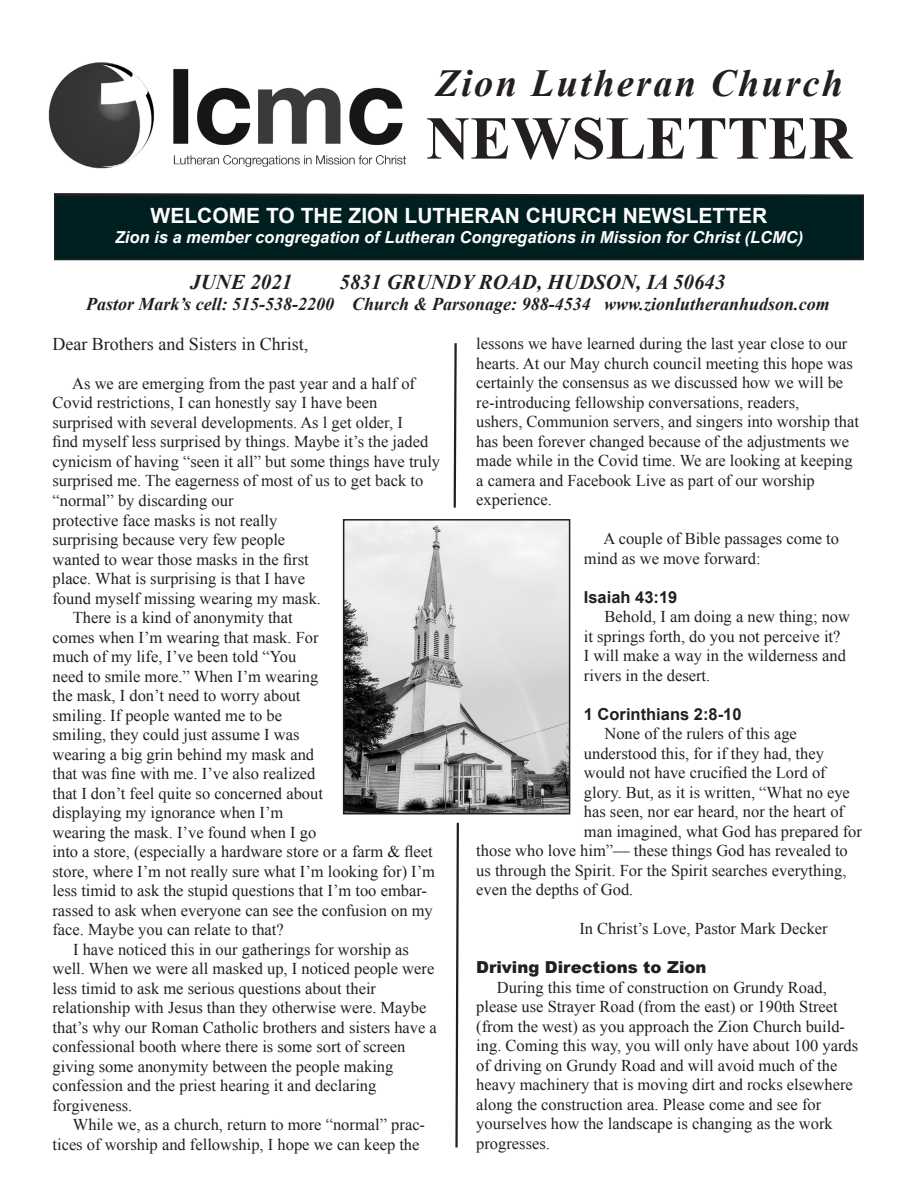
<style>
.page{position:relative;width:918px;height:1188px;background:#fff}
.page>*{position:absolute;margin:0;border:0;box-sizing:border-box;transform-origin:0 0}
.t1{font:700 60.9px "Times New Roman";color:#231f20}
.t2{font:italic 700 38.25px "Times New Roman";letter-spacing:.06em;color:#231f20}
.t3{font:700 21px "Arial";color:#fffeff}
.t4{font:italic 700 21px "Times New Roman";color:#231f20}
.t5{font:italic 700 18px "Times New Roman";color:#231f20}
.t6{font:18px "Times New Roman";color:#231f20}
.t7{font:16.5px/19.5px "Times New Roman";color:#231f20}
.t8{font:italic 700 16.5px "Arial";color:#fffeff}
.t9{font:700 16.5px "Arial";color:#231f20}
.t10{font:900 16.5px "Arial";color:#231f20}
</style>
<div class="page">
<svg style="left:54px;top:193px;width:810px;height:2px"></svg>
<div style="left:55px;top:195px;width:808px;height:65px;background:#001f20"></div>
<div style="left:54px;top:195px;width:810px;height:65px;border:2px solid #231f20"></div>
<img style="left:48px;top:62px;width:359px;height:107px">
<svg style="left:455px;top:822px;width:4px;height:326px"></svg>
<svg style="left:453px;top:343px;width:4px;height:165px"></svg>
<img style="left:346px;top:522px;width:221px;height:289px">
<div style="left:343px;top:519px;width:227px;height:295px;border:2px solid #231f20"></div>
<h2 class="t2" style="left:436px;top:56px;width:409px">Zion Lutheran Church</h2>
<h1 class="t1" style="left:426px;top:96px;width:428px">NEWSLETTER</h1>
<p class="t3" style="left:151px;top:202px;width:618px">WELCOME TO THE ZION LUTHERAN CHURCH NEWSLETTER</p>
<p class="t8" style="left:115px;top:227px;width:690px">Zion is a member congregation of Lutheran Congregations in Mission for Christ (LCMC)</p>
<p class="t4" style="left:190px;top:267px;width:104px">JUNE 2021</p>
<p class="t4" style="left:340px;top:267px;width:388px">5831 GRUNDY ROAD, HUDSON, IA 50643</p>
<p class="t5" style="left:86px;top:292px;width:745px">Pastor Mark’s cell: 515-538-2200 Church &amp; Parsonage: 988-4534 www.zionlutheranhudson.com</p>
<p class="t6" style="left:52px;top:332px;width:257px">Dear Brothers and Sisters in Christ,</p>
<p class="t7" style="left:72px;top:373px;width:344px">As we are emerging from the past year and a half of</p>
<p class="t7" style="left:52px;top:393px;width:326px">Covid restrictions, I can honestly say I have been</p>
<p class="t7" style="left:52px;top:412px;width:352px">surprised with several developments. As l get older, I</p>
<p class="t7" style="left:52px;top:432px;width:377px">find myself less surprised by things. Maybe it’s the jaded</p>
<p class="t7" style="left:52px;top:451px;width:389px">cynicism of having “seen it all” but some things have truly</p>
<p class="t7" style="left:52px;top:471px;width:372px">surprised me. The eagerness of most of us to get back to</p>
<p class="t7" style="left:52px;top:490px;width:183px">“normal” by discarding our</p>
<p class="t7" style="left:52px;top:510px;width:226px">protective face masks is not really</p>
<p class="t7" style="left:52px;top:529px;width:234px">surprising because very few people</p>
<p class="t7" style="left:52px;top:549px;width:258px">wanted to wear those masks in the first</p>
<p class="t7" style="left:52px;top:568px;width:254px">place. What is surprising is that I have</p>
<p class="t7" style="left:52px;top:588px;width:270px">found myself missing wearing my mask.</p>
<p class="t7" style="left:73px;top:607px;width:221px">There is a kind of anonymity that</p>
<p class="t7" style="left:52px;top:627px;width:268px">comes when I’m wearing that mask. For</p>
<p class="t7" style="left:52px;top:646px;width:245px">much of my life, I’ve been told “You</p>
<p class="t7" style="left:52px;top:666px;width:267px">need to smile more.” When I’m wearing</p>
<p class="t7" style="left:52px;top:686px;width:250px">the mask, I don’t need to worry about</p>
<p class="t7" style="left:52px;top:705px;width:231px">smiling. If people wanted me to be</p>
<p class="t7" style="left:52px;top:725px;width:249px">smiling, they could just assume I was</p>
<p class="t7" style="left:52px;top:744px;width:263px">wearing a big grin behind my mask and</p>
<p class="t7" style="left:52px;top:764px;width:265px">that was fine with me. I’ve also realized</p>
<p class="t7" style="left:52px;top:783px;width:272px">that I don’t feel quite so concerned about</p>
<p class="t7" style="left:52px;top:803px;width:232px">displaying my ignorance when I’m</p>
<p class="t7" style="left:52px;top:822px;width:265px">wearing the mask. I’ve found when I go</p>
<p class="t7" style="left:52px;top:842px;width:382px">into a store, (especially a hardware store or a farm &amp; fleet</p>
<p class="t7" style="left:52px;top:861px;width:384px">store, where I’m not really sure what I’m looking for) I’m</p>
<p class="t7" style="left:52px;top:881px;width:376px">less timid to ask the stupid questions that I’m too embar-</p>
<p class="t7" style="left:52px;top:900px;width:382px">rassed to ask when everyone can see the confusion on my</p>
<p class="t7" style="left:52px;top:920px;width:233px">face. Maybe you can relate to that?</p>
<p class="t7" style="left:73px;top:939px;width:337px">I have noticed this in our gatherings for worship as</p>
<p class="t7" style="left:52px;top:959px;width:383px">well. When we were all masked up, I noticed people were</p>
<p class="t7" style="left:52px;top:978px;width:325px">less timid to ask me serious questions about their</p>
<p class="t7" style="left:52px;top:998px;width:375px">relationship with Jesus than they otherwise were. Maybe</p>
<p class="t7" style="left:52px;top:1017px;width:386px">that’s why our Roman Catholic brothers and sisters have a</p>
<p class="t7" style="left:52px;top:1037px;width:354px">confessional booth where there is some sort of screen</p>
<p class="t7" style="left:52px;top:1056px;width:342px">giving some anonymity between the people making</p>
<p class="t7" style="left:52px;top:1076px;width:325px">confession and the priest hearing it and declaring</p>
<p class="t7" style="left:52px;top:1095px;width:81px">forgiveness.</p>
<p class="t7" style="left:73px;top:1115px;width:354px">While we, as a church, return to more “normal” prac-</p>
<p class="t7" style="left:52px;top:1134px;width:369px">tices of worship and fellowship, I hope we can keep the</p>
<p class="t7" style="left:476px;top:334px;width:384px">lessons we have learned during the last year close to our hearts. At our May church council meeting this hope was certainly the consensus as we discussed how we will be re-introducing fellowship conversations, readers,<br>ushers, Communion servers, and singers into worship that has been forever changed because of the adjustments we made while in the Covid time. We are looking at keeping a camera and Facebook Live as part of our worship experience.</p>
<p class="t7" style="left:584px;top:529px;width:257px;text-indent:20px">A couple of Bible passages come to mind as we move forward:</p>
<p class="t9" style="left:584px;top:586px;width:95px">Isaiah 43:19</p>
<p class="t7" style="left:584px;top:607px;width:268px;text-indent:21px">Behold, I am doing a new thing; now it springs forth, do you not perceive it?<br>I will make a way in the wilderness and rivers in the desert.</p>
<p class="t9" style="left:584px;top:703px;width:159px">1 Corinthians 2:8-10</p>
<p class="t7" style="left:604px;top:724px;width:194px">None of the rulers of this age</p>
<p class="t7" style="left:584px;top:743px;width:242px">understood this, for if they had, they</p>
<p class="t7" style="left:584px;top:763px;width:243px">would not have crucified the Lord of</p>
<p class="t7" style="left:584px;top:782px;width:268px">glory. But, as it is written, “What no eye</p>
<p class="t7" style="left:584px;top:802px;width:262px">has seen, nor ear heard, nor the heart of</p>
<p class="t7" style="left:584px;top:821px;width:280px">man imagined, what God has prepared for</p>
<p class="t7" style="left:476px;top:841px;width:373px">those who love him”— these things God has revealed to</p>
<p class="t7" style="left:476px;top:860px;width:372px">us through the Spirit. For the Spirit searches everything,</p>
<p class="t7" style="left:476px;top:880px;width:159px">even the depths of God.</p>
<p class="t7" style="left:579px;top:919px;width:250px">In Christ’s Love, Pastor Mark Decker</p>
<p class="t10" style="left:476px;top:955px;width:232px">Driving Directions to Zion</p>
<p class="t7" style="left:476px;top:977px;width:384px;text-indent:21px">During this time of construction on Grundy Road, please use Strayer Road (from the east) or 190th Street (from the west) as you approach the Zion Church build&shy;ing. Coming this way, you will only have about 100 yards of driving on Grundy Road and will avoid much of the heavy machinery that is moving dirt and rocks elsewhere along the construction area. Please come and see for yourselves how the landscape is changing as the work progresses.</p>
</div>
